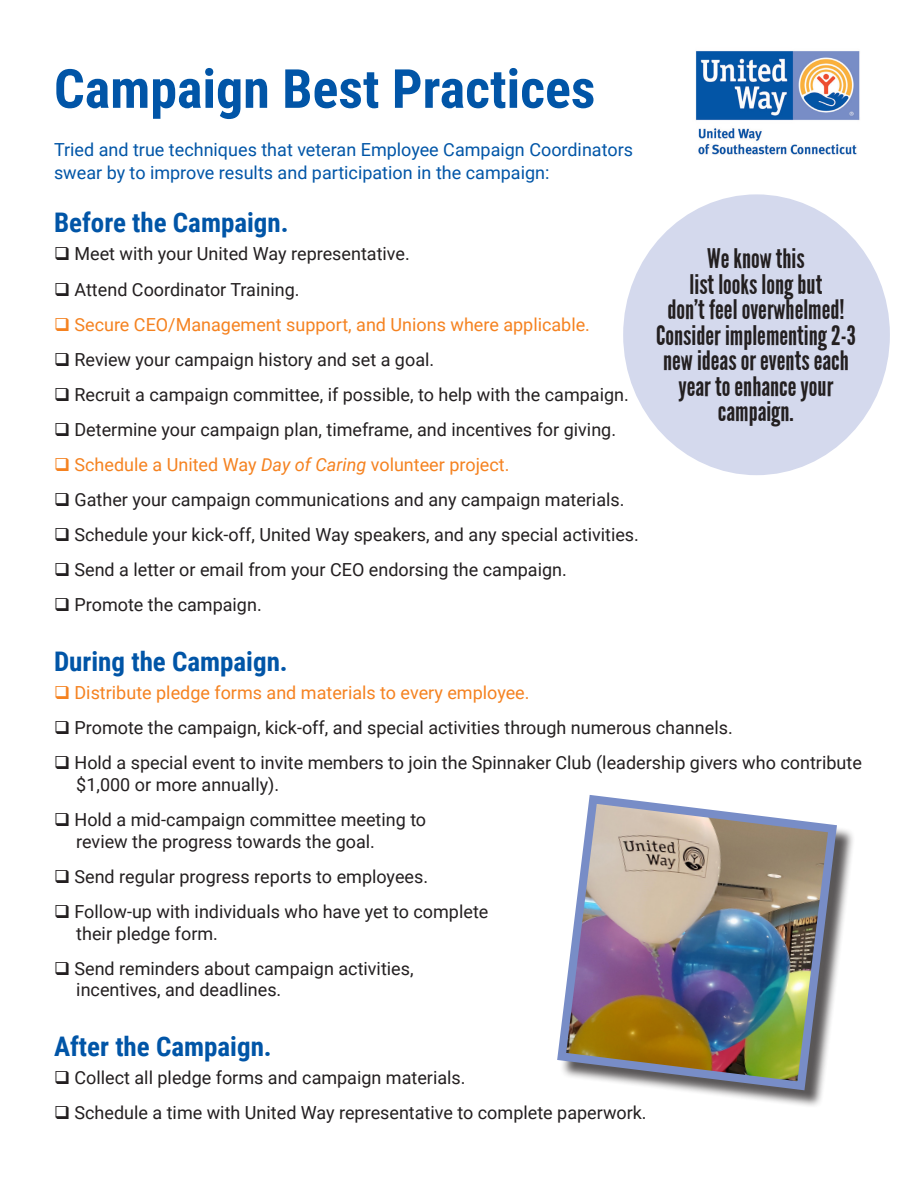
<style>
.page{position:relative;width:918px;height:1188px;background:#fff}
.page>*{position:absolute;margin:0;border:0;box-sizing:border-box;transform-origin:0 0}
.t1{font:700 54px "Roboto Condensed";color:#0155a7}
.t2{font:27px/25.5px "League Gothic";color:#231f20;text-align:center}
.t3{font:700 27px "Roboto Condensed";color:#0155a7}
.t4{font:18px/21.6px "Roboto";color:#231f20}
.t5{font:18px "Roboto";color:#f58220}
.t6{font:18px/23.4px "Roboto";color:#0155a7}
.s1{font-style:italic}
</style>
<div class="page">
<div style="left:623px;top:194px;width:267px;height:281px;background:#d4d9ed;border-radius:50%"></div>
<div style="left:560px;top:798px;width:295px;height:310px;background:#231f20;opacity:.75"></div>
<img style="left:557px;top:795px;width:285px;height:300px">
<img style="left:696px;top:51px;width:164px;height:104px">
<p class="t1" style="left:54px;top:51px;width:543px">Campaign Best Practices</p>
<p class="t6" style="left:54px;top:137px;width:581px">Tried and true techniques that veteran Employee Campaign Coordinators swear by to improve results and participation in the campaign:</p>
<p class="t3" style="left:54px;top:204px;width:236px">Before the Campaign.</p>
<p class="t4" style="left:54px;top:243px;width:357px">❑ Meet with your United Way representative.</p>
<p class="t4" style="left:54px;top:278px;width:247px">❑ Attend Coordinator Training.</p>
<p class="t5" style="left:54px;top:312px;width:538px">❑ Secure CEO/Management support, and Unions where applicable.</p>
<p class="t4" style="left:54px;top:348px;width:382px">❑ Review your campaign history and set a goal.</p>
<p class="t4" style="left:54px;top:383px;width:576px">❑ Recruit a campaign committee, if possible, to help with the campaign.</p>
<p class="t4" style="left:54px;top:418px;width:564px">❑ Determine your campaign plan, timeframe, and incentives for giving.</p>
<p class="t5" style="left:54px;top:452px;width:457px">❑ Schedule a United Way <span class="s1">Day of Caring</span> volunteer project.</p>
<p class="t4" style="left:54px;top:488px;width:572px">❑ Gather your campaign communications and any campaign materials.</p>
<p class="t4" style="left:54px;top:523px;width:586px">❑ Schedule your kick-off, United Way speakers, and any special activities.</p>
<p class="t4" style="left:54px;top:558px;width:514px">❑ Send a letter or email from your CEO endorsing the campaign.</p>
<p class="t4" style="left:54px;top:594px;width:209px">❑ Promote the campaign.</p>
<p class="t3" style="left:54px;top:642px;width:235px">During the Campaign.</p>
<p class="t5" style="left:54px;top:680px;width:477px">❑ Distribute pledge forms and materials to every employee.</p>
<p class="t4" style="left:54px;top:716px;width:680px">❑ Promote the campaign, kick-off, and special activities through numerous channels.</p>
<p class="t4" style="left:76px;top:752px;width:787px;text-indent:-22px">❑ Hold a special event to invite members to join the Spinnaker Club (leadership givers who contribute $1,000 or more annually).</p>
<p class="t4" style="left:76px;top:808px;width:351px;text-indent:-22px">❑ Hold a mid-campaign committee meeting to review the progress towards the goal.</p>
<p class="t4" style="left:54px;top:865px;width:376px">❑ Send regular progress reports to employees.</p>
<p class="t4" style="left:76px;top:900px;width:414px;text-indent:-22px">❑ Follow-up with individuals who have yet to complete their pledge form.</p>
<p class="t4" style="left:76px;top:957px;width:339px;text-indent:-22px">❑ Send reminders about campaign activities, incentives, and deadlines.</p>
<p class="t3" style="left:54px;top:1027px;width:219px">After the Campaign.</p>
<p class="t4" style="left:54px;top:1066px;width:413px">❑ Collect all pledge forms and campaign materials.</p>
<p class="t4" style="left:54px;top:1101px;width:594px">❑ Schedule a time with United Way representative to complete paperwork.</p>
<p class="t2" style="left:656px;top:246px;width:201px">We know this<br>list looks long but<br>don’t feel overwhelmed!<br>Consider implementing 2-3 new ideas or events each year to enhance your campaign.</p>
</div>
